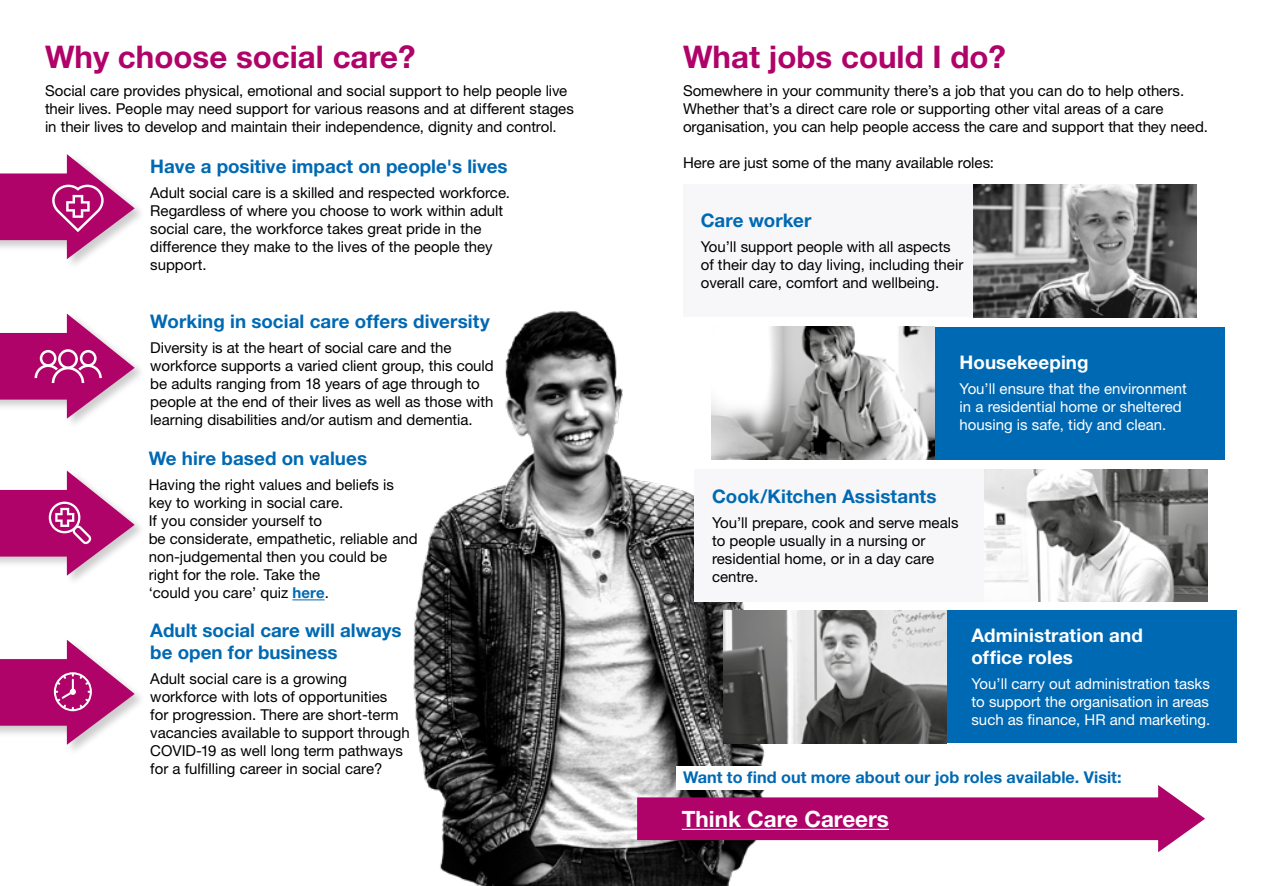
<style>
.page{position:relative;width:1276px;height:886px;background:#fff}
.page>*{position:absolute;margin:0;border:0;box-sizing:border-box;transform-origin:0 0}
.t1{font:700 31.25px "Helvetica Neue LT Std";color:#b0036a}
.t2{font:700 22.5px "Helvetica Neue LT Std";color:#fff}
.t3{font:700 18.75px/22.5px "Helvetica Neue LT Std";color:#0069b3}
.t4{font:700 18.75px/22.5px "Helvetica Neue LT Std";letter-spacing:.005em;color:#fff}
.t5{font:700 16.25px "Helvetica Neue LT Std";color:#0069b3}
.t6{font:15px/18px "Helvetica Neue LT Std";color:#000}
.t7{font:15px/18px "Helvetica Neue LT Std";color:#fff}
.s1{font-weight:700;color:#0069b3}
</style>
<div class="page">
<img style="left:292px;top:311px;width:610px;height:575px">
<hr style="left:292px;top:599px;width:33px;height:1px;background:#0069b3">
<svg style="left:0;top:154px;width:135px;height:105px"></svg>
<svg style="left:0;top:314px;width:135px;height:105px"></svg>
<svg style="left:0;top:470px;width:135px;height:106px"></svg>
<svg style="left:0;top:640px;width:135px;height:105px"></svg>
<svg style="left:637px;top:785px;width:568px;height:67px"></svg>
<hr style="left:682px;top:829px;width:207px;height:1px;background:#fff">
<div style="left:683px;top:184px;width:513px;height:133px;background:#f7f6f9"></div>
<img style="left:973px;top:184px;width:223px;height:133px">
<div style="left:711px;top:327px;width:514px;height:132px;background:#0069b3"></div>
<img style="left:711px;top:327px;width:223px;height:132px">
<div style="left:694px;top:469px;width:513px;height:133px;background:#f7f6f9"></div>
<img style="left:984px;top:469px;width:223px;height:133px">
<div style="left:723px;top:610px;width:513px;height:133px;background:#0069b3"></div>
<img style="left:723px;top:610px;width:223px;height:133px">
<div style="left:676px;top:766px;width:453px;height:23px;background:#fff"></div>
<h1 class="t1" style="left:45px;top:37px;width:372px">Why choose social care?</h1>
<p class="t6" style="left:45px;top:82px;width:530px">Social care provides physical, emotional and social support to help people live their lives. People may need support for various reasons and at different stages in their lives to develop and maintain their independence, dignity and control.</p>
<p class="t3" style="left:150px;top:155px;width:359px">Have a positive impact on people's lives</p>
<p class="t6" style="left:150px;top:184px;width:361px">Adult social care is a skilled and respected workforce.<br>Regardless of where you choose to work within adult social care, the workforce takes great pride in the difference they make to the lives of the people they support.</p>
<p class="t3" style="left:150px;top:309px;width:341px">Working in social care offers diversity</p>
<p class="t6" style="left:150px;top:338px;width:345px">Diversity is at the heart of social care and the workforce supports a varied client group, this could be adults ranging from 18 years of age through to people at the end of their lives as well as those with learning disabilities and/or autism and dementia.</p>
<p class="t3" style="left:149px;top:446px;width:220px">We hire based on values</p>
<p class="t6" style="left:149px;top:475px;width:270px">Having the right values and beliefs is key to working in social care.<br>If you consider yourself to<br>be considerate, empathetic, reliable and non-judgemental then you could be right for the role. Take the<br>‘could you care’ quiz <span class="s1">here</span>.</p>
<p class="t3" style="left:150px;top:618px;width:253px">Adult social care will always be open for business</p>
<p class="t6" style="left:150px;top:670px;width:261px">Adult social care is a growing workforce with lots of opportunities<br>for progression. There are short-term vacancies available to support through COVID-19 as well long term pathways for a fulfilling career in social care?</p>
<h1 class="t1" style="left:683px;top:37px;width:324px">What jobs could I do?</h1>
<p class="t6" style="left:683px;top:82px;width:526px">Somewhere in your community there’s a job that you can do to help others.<br>Whether that’s a direct care role or supporting other vital areas of a care organisation, you can help people access the care and support that they need.</p>
<p class="t6" style="left:683px;top:154px;width:312px">Here are just some of the many available roles:</p>
<p class="t3" style="left:701px;top:208px;width:112px">Care worker</p>
<p class="t6" style="left:701px;top:237px;width:264px">You’ll support people with all aspects of their day to day living, including their overall care, comfort and wellbeing.</p>
<p class="t4" style="left:959px;top:351px;width:130px">Housekeeping</p>
<p class="t7" style="left:959px;top:380px;width:229px">You’ll ensure that the environment in a residential home or sheltered housing is safe, tidy and clean.</p>
<p class="t3" style="left:712px;top:484px;width:226px">Cook/Kitchen Assistants</p>
<p class="t6" style="left:712px;top:513px;width:248px">You’ll prepare, cook and serve meals to people usually in a nursing or residential home, or in a day care centre.</p>
<p class="t4" style="left:971px;top:623px;width:173px">Administration and office roles</p>
<p class="t7" style="left:971px;top:675px;width:240px;text-align:justify">You’ll carry out administration tasks to support the organisation in areas such as finance, HR and marketing.</p>
<p class="t5" style="left:683px;top:767px;width:440px">Want to find out more about our job roles available. Visit:</p>
<h2 class="t2" style="left:682px;top:805px;width:209px">Think Care Careers</h2>
</div>
